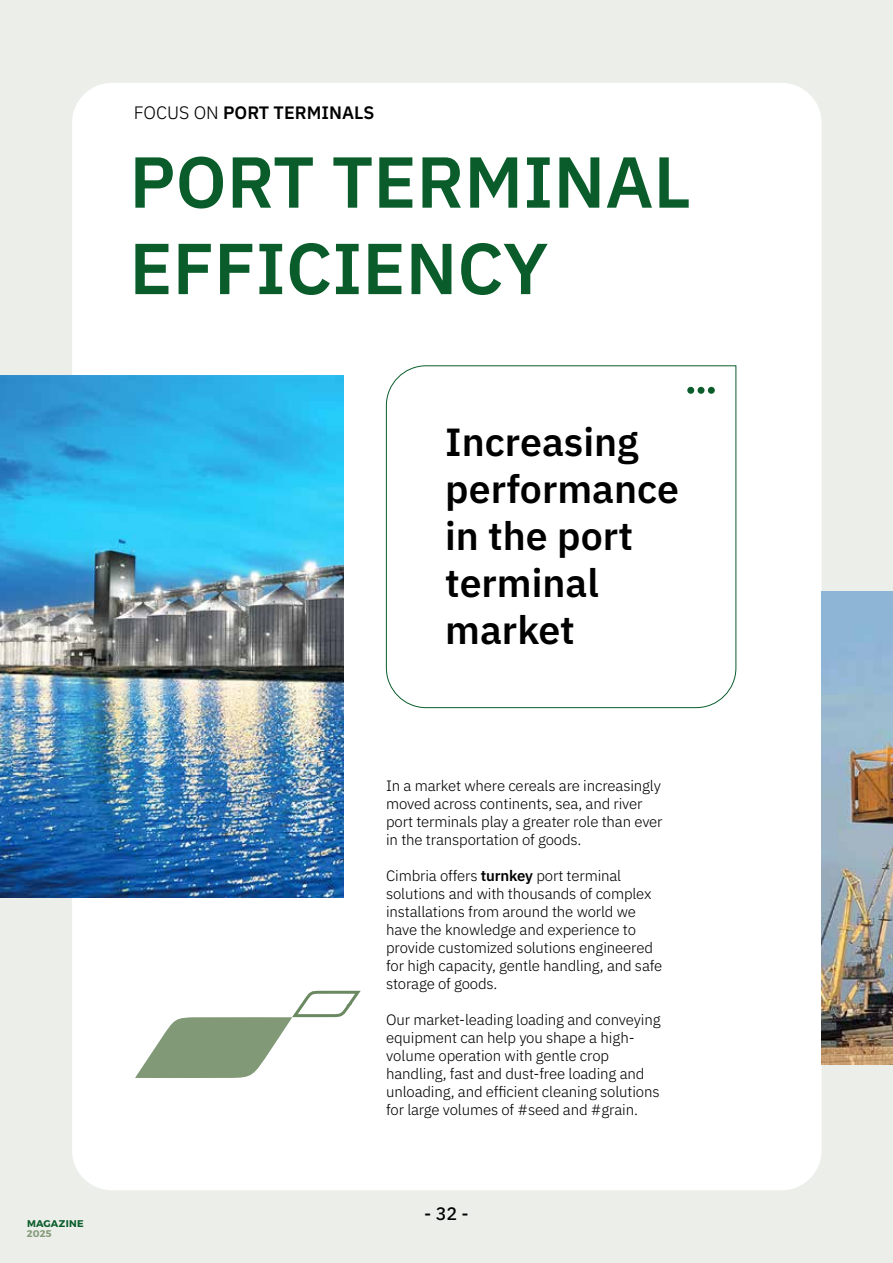
<style>
.page{position:relative;width:893px;height:1263px;background:#eceee9}
.page>*{position:absolute;margin:0;border:0;box-sizing:border-box;transform-origin:0 0}
.t1{font:600 72px/86.4px "Anuphan";color:#0a5d2b}
.t2{font:600 39.3px/47.1px "Anuphan";color:#000}
.t3{font:600 18px "Anuphan";color:#000}
.t4{font:500 18px "Anuphan";color:#000}
.t5{font:300 15px/18px "Anuphan";letter-spacing:-.01em;color:#000}
.t6{font:700 9.75px "Montserrat";letter-spacing:.03em;color:#0a5d2b}
.t7{font:700 9.75px "Montserrat";color:#869c7b}
.s1{font-weight:300}
.s2{font-weight:600}
</style>
<div class="page">
<div style="left:72px;top:83px;width:749px;height:1107px;background:#fff;border-radius:40px"></div>
<img style="left:0;top:375px;width:344px;height:522px">
<img style="left:821px;top:592px;width:72px;height:472px">
<svg style="left:386px;top:365px;width:350px;height:343px"></svg>
<div style="left:687px;top:387px;width:7px;height:7px;background:#0a5d2b;border-radius:50%"></div>
<div style="left:708px;top:387px;width:7px;height:7px;background:#0a5d2b;border-radius:50%"></div>
<div style="left:698px;top:387px;width:6px;height:7px;background:#0a5d2b;border-radius:50%"></div>
<svg style="left:135px;top:990px;width:226px;height:88px"></svg>
<p class="t3" style="left:134px;top:99px;width:242px"><span class="s1">FOCUS ON</span> PORT TERMINALS</p>
<h1 class="t1" style="left:129px;top:134px;width:563px">PORT TERMINAL<br>EFFICIENCY</h1>
<h2 class="t2" style="left:445px;top:415px;width:235px">Increasing performance in the port terminal market</h2>
<p class="t6" style="left:27px;top:1217px;width:58px">MAGAZINE</p>
<p class="t7" style="left:27px;top:1227px;width:26px">2025</p>
<p class="t5" style="left:386px;top:776px;width:278px">In a market where cereals are increasingly moved across continents, sea, and river port terminals play a greater role than ever in the transportation of goods.</p>
<p class="t5" style="left:386px;top:866px;width:278px">Cimbria offers <span class="s2">turnkey</span> port terminal solutions and with thousands of complex installations from around the world we have the knowledge and experience to provide customized solutions engineered for high capacity, gentle handling, and safe storage of goods.</p>
<p class="t5" style="left:386px;top:1010px;width:276px">Our market-leading loading and conveying equipment can help you shape a high&shy;volume operation with gentle crop handling, fast and dust-free loading and unloading, and efficient cleaning solutions for large volumes of #seed and #grain.</p>
<p class="t4" style="left:424px;top:1199px;width:46px">- 32 -</p>
</div>
